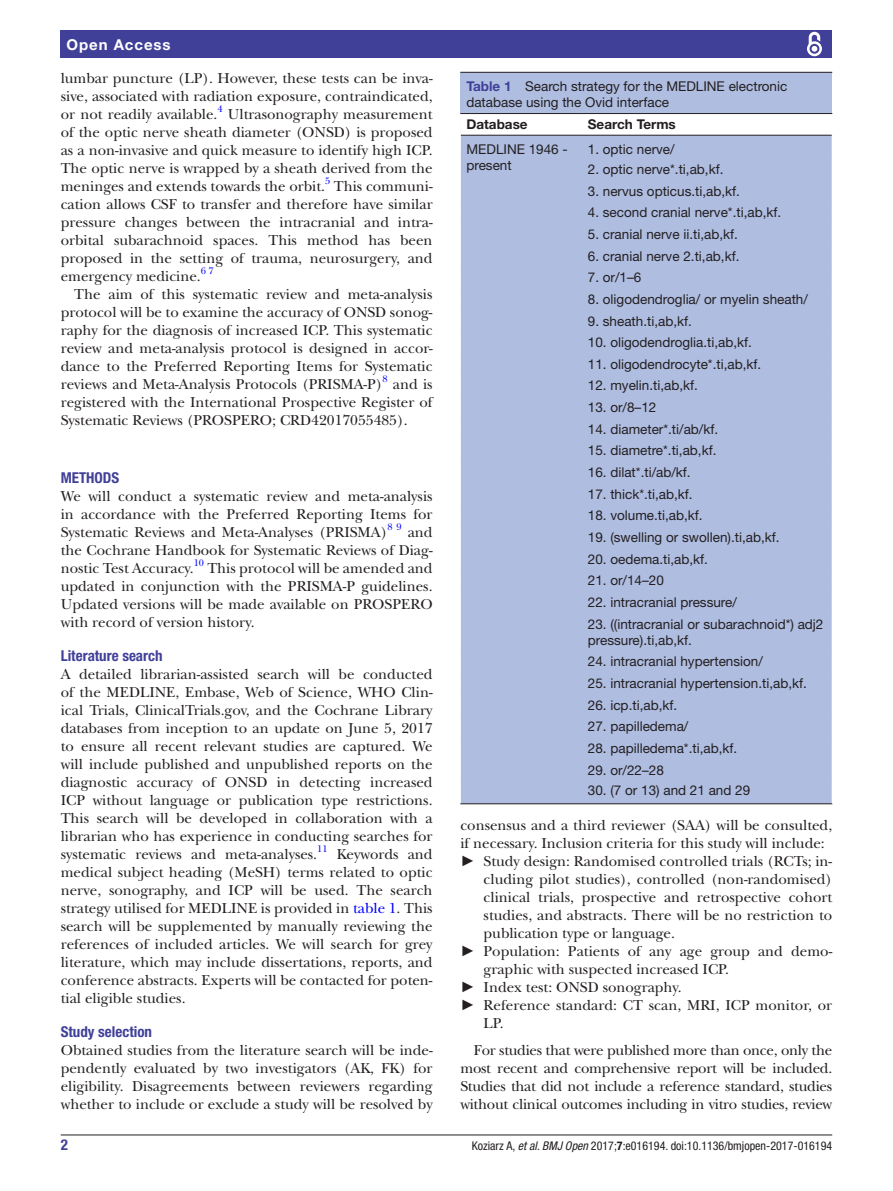
<style>
.page{position:relative;width:893px;height:1191px;background:#fff}
.page>*{position:absolute;margin:0;border:0;box-sizing:border-box;transform-origin:0 0}
.t1{font:15px/18px "New Baskerville";color:#231f20;text-align:justify}
.t2{font:700 condensed 15px "Helvetica Neue LT Std";color:#414099}
.t3{font:700 15px "Helvetica Neue LT Std";letter-spacing:.065em;color:#fff}
.t4{font:13.5px/16.2px "Helvetica Neue LT Std";color:#231f20}
.t5{font:700 13.5px "Helvetica Neue LT Std";color:#231f20}
.t6{font:condensed 12px "Helvetica Neue LT Std";color:#231f20}
.t7{font:9.9px "New Baskerville";color:#00f}
.s1{color:#00f}
.s2{font-weight:700;color:#414099}
.s3{font-family:"Arial"}
.s4{font-style:italic}
.s5{font-weight:700}
</style>
<div class="page">
<hr style="left:61px;top:1134px;width:771px;height:1px;background:#231f20">
<div style="left:61px;top:31px;width:771px;height:27px;background:#414099"></div>
<svg style="left:807px;top:31px;width:15px;height:26px"></svg>
<div style="left:460px;top:73px;width:372px;height:731px;background:#afbde1"></div>
<hr style="left:460px;top:72px;width:372px;height:1px;background:#231f20">
<hr style="left:460px;top:803px;width:122px;height:1px;background:#231f20">
<hr style="left:460px;top:113px;width:122px;height:1px;background:#231f20">
<hr style="left:582px;top:113px;width:250px;height:1px;background:#231f20">
<hr style="left:582px;top:803px;width:250px;height:1px;background:#231f20">
<hr style="left:460px;top:613px;width:1px;height:38px;background:#fff">
<svg style="left:460px;top:651px;width:1px;height:152px"></svg>
<svg style="left:460px;top:114px;width:372px;height:499px"></svg>
<p class="t3" style="left:66px;top:35px;width:106px">Open Access</p>
<p class="t1" style="left:61px;top:69px;width:373px">lumbar puncture (LP). However, these tests can be inva&shy;sive, associated with radiation exposure, contraindicated, or not readily available.</p>
<p class="t7" style="left:217px;top:103px;width:7px">4</p>
<p class="t1" style="left:61px;top:105px;width:373px;text-indent:167px">Ultrasonography measurement of the optic nerve sheath diameter (ONSD) is proposed as a non-invasive and quick measure to identify high ICP.<br>The optic nerve is wrapped by a sheath derived from the meninges and extends towards the orbit.</p>
<p class="t7" style="left:325px;top:175px;width:7px">5</p>
<p class="t1" style="left:61px;top:177px;width:373px;text-indent:273px">This communi&shy;cation allows CSF to transfer and therefore have similar pressure changes between the intracranial and intra&shy;orbital subarachnoid spaces. This method has been proposed in the setting of trauma, neurosurgery, and emergency medicine.</p>
<p class="t7" style="left:201px;top:265px;width:14px">6 7</p>
<p class="t1" style="left:61px;top:285px;width:373px;text-indent:14px">The aim of this systematic review and meta-analysis protocol will be to examine the accuracy of ONSD sonog&shy;raphy for the diagnosis of increased ICP. This systematic review and meta-analysis protocol is designed in accor&shy;dance to the Preferred Reporting Items for Systematic reviews and Meta-Analysis Protocols (PRISMA-P)</p>
<p class="t7" style="left:382px;top:373px;width:7px">8</p>
<p class="t1" style="left:61px;top:375px;width:373px;text-indent:332px">and is registered with the International Prospective Register of Systematic Reviews (PROSPERO; CRD42017055485).</p>
<p class="t2" style="left:61px;top:468px;width:60px">Methods</p>
<p class="t1" style="left:61px;top:487px;width:373px">We will conduct a systematic review and meta-analysis in accordance with the Preferred Reporting Items for Systematic Reviews and Meta-Analyses (PRISMA)<sup>8</sup> <sup>9</sup> and the Cochrane Handbook for Systematic Reviews of Diag&shy;nostic Test Accuracy.</p>
<p class="t7" style="left:194px;top:557px;width:12px">10</p>
<p class="t1" style="left:61px;top:559px;width:373px;text-indent:147px">This protocol will be amended and updated in conjunction with the PRISMA-P guidelines.<br>Updated versions will be made available on PROSPERO with record of version history.</p>
<p class="t2" style="left:61px;top:646px;width:103px">Literature search</p>
<p class="t1" style="left:61px;top:665px;width:373px">A detailed librarian-assisted search will be conducted of the MEDLINE, Embase, Web of Science, WHO Clin&shy;ical Trials, ClinicalTrials.gov, and the Cochrane Library databases from inception to an update on June 5, 2017 to ensure all recent relevant studies are captured. We will include published and unpublished reports on the diagnostic accuracy of ONSD in detecting increased ICP without language or publication type restrictions.<br>This search will be developed in collaboration with a librarian who has experience in conducting searches for systematic reviews and meta-analyses.</p>
<p class="t7" style="left:317px;top:843px;width:12px">11</p>
<p class="t1" style="left:61px;top:845px;width:373px;text-indent:276px">Keywords and medical subject heading (MeSH) terms related to optic nerve, sonography, and ICP will be used. The search strategy utilised for MEDLINE is provided in <span class="s1">table 1</span>. This search will be supplemented by manually reviewing the references of included articles. We will search for grey literature, which may include dissertations, reports, and conference abstracts. Experts will be contacted for poten&shy;tial eligible studies.</p>
<p class="t2" style="left:61px;top:1023px;width:93px">Study selection</p>
<p class="t1" style="left:61px;top:1041px;width:373px">Obtained studies from the literature search will be inde&shy;pendently evaluated by two investigators (AK, FK) for eligibility. Disagreements between reviewers regarding whether to include or exclude a study will be resolved by</p>
<p class="t4" style="left:466px;top:77px;width:323px"><span class="s2">Table 1</span> Search strategy for the MEDLINE electronic database using the Ovid interface</p>
<p class="t5" style="left:466px;top:116px;width:63px">Database</p>
<p class="t5" style="left:588px;top:116px;width:90px">Search Terms</p>
<p class="t4" style="left:466px;top:141px;width:103px">MEDLINE 1946 - present</p>
<p class="t4" style="left:588px;top:141px;width:88px">1. optic nerve/</p>
<p class="t4" style="left:588px;top:161px;width:137px">2. optic nerve*.ti,ab,kf.</p>
<p class="t4" style="left:588px;top:182px;width:154px">3. nervus opticus.ti,ab,kf.</p>
<p class="t4" style="left:588px;top:204px;width:195px">4. second cranial nerve*.ti,ab,kf.</p>
<p class="t4" style="left:588px;top:226px;width:152px">5. cranial nerve ii.ti,ab,kf.</p>
<p class="t4" style="left:588px;top:247px;width:153px">6. cranial nerve 2.ti,ab,kf.</p>
<p class="t4" style="left:588px;top:269px;width:55px">7. or/1–6</p>
<p class="t4" style="left:588px;top:291px;width:222px">8. oligodendroglia/ or myelin sheath/</p>
<p class="t4" style="left:588px;top:312px;width:106px">9. sheath.ti,ab,kf.</p>
<p class="t4" style="left:588px;top:334px;width:166px">10. oligodendroglia.ti,ab,kf.</p>
<p class="t4" style="left:588px;top:356px;width:175px">11. oligodendrocyte*.ti,ab,kf.</p>
<p class="t4" style="left:588px;top:377px;width:112px">12. myelin.ti,ab,kf.</p>
<p class="t4" style="left:588px;top:399px;width:70px">13. or/8–12</p>
<p class="t4" style="left:588px;top:421px;width:132px">14. diameter*.ti/ab/kf.</p>
<p class="t4" style="left:588px;top:442px;width:130px">15. diametre*.ti,ab,kf.</p>
<p class="t4" style="left:588px;top:464px;width:104px">16. dilat*.ti/ab/kf.</p>
<p class="t4" style="left:588px;top:485px;width:106px">17. thick*.ti,ab,kf.</p>
<p class="t4" style="left:588px;top:507px;width:116px">18. volume.ti,ab,kf.</p>
<p class="t4" style="left:588px;top:529px;width:193px">19. (swelling or swollen).ti,ab,kf.</p>
<p class="t4" style="left:588px;top:550px;width:122px">20. oedema.ti,ab,kf.</p>
<p class="t4" style="left:588px;top:572px;width:78px">21. or/14–20</p>
<p class="t4" style="left:588px;top:594px;width:151px">22. intracranial pressure/</p>
<p class="t4" style="left:588px;top:615px;width:237px">23. ((intracranial or subarachnoid*) adj2 pressure).ti,ab,kf.</p>
<p class="t4" style="left:588px;top:653px;width:177px">24. intracranial hypertension/</p>
<p class="t4" style="left:588px;top:675px;width:221px">25. intracranial hypertension.ti,ab,kf.</p>
<p class="t4" style="left:588px;top:696px;width:91px">26. icp.ti,ab,kf.</p>
<p class="t4" style="left:588px;top:718px;width:102px">27. papilledema/</p>
<p class="t4" style="left:588px;top:740px;width:151px">28. papilledema*.ti,ab,kf.</p>
<p class="t4" style="left:588px;top:761px;width:78px">29. or/22–28</p>
<p class="t4" style="left:588px;top:781px;width:164px">30. (7 or 13) and 21 and 29</p>
<p class="t1" style="left:460px;top:816px;width:373px">consensus and a third reviewer (SAA) will be consulted,</p>
<p class="t1" style="left:460px;top:834px;width:366px">if necessary. Inclusion criteria for this study will include:</p>
<p class="t1" style="left:460px;top:852px;width:373px"><span class="s3">►</span> Study design: Randomised controlled trials (RCTs; in-</p>
<p class="t1" style="left:484px;top:870px;width:350px">cluding pilot studies), controlled (non-randomised)</p>
<p class="t1" style="left:484px;top:888px;width:350px">clinical trials, prospective and retrospective cohort</p>
<p class="t1" style="left:484px;top:906px;width:350px">studies, and abstracts. There will be no restriction to</p>
<p class="t1" style="left:484px;top:924px;width:193px">publication type or language.</p>
<p class="t1" style="left:460px;top:942px;width:373px"><span class="s3">►</span> Population: Patients of any age group and demo-</p>
<p class="t1" style="left:484px;top:960px;width:247px">graphic with suspected increased ICP.</p>
<p class="t1" style="left:460px;top:978px;width:223px"><span class="s3">►</span> Index test: ONSD sonography.</p>
<p class="t1" style="left:460px;top:996px;width:373px"><span class="s3">►</span> Reference standard: CT scan, MRI, ICP monitor, or</p>
<p class="t1" style="left:484px;top:1014px;width:22px">LP.</p>
<p class="t1" style="left:460px;top:1041px;width:373px;text-indent:14px">For studies that were published more than once, only the most recent and comprehensive report will be included.<br>Studies that did not include a reference standard, studies without clinical outcomes including in vitro studies, review</p>
<p class="t2" style="left:61px;top:1135px;width:9px">2</p>
<p class="t6" style="left:472px;top:1138px;width:362px">Koziarz A, <span class="s4">et al</span>. <span class="s4">BMJ Open</span> 2017;<span class="s5">7</span>:e016194. doi:10.1136/bmjopen-2017-016194</p>
</div>
